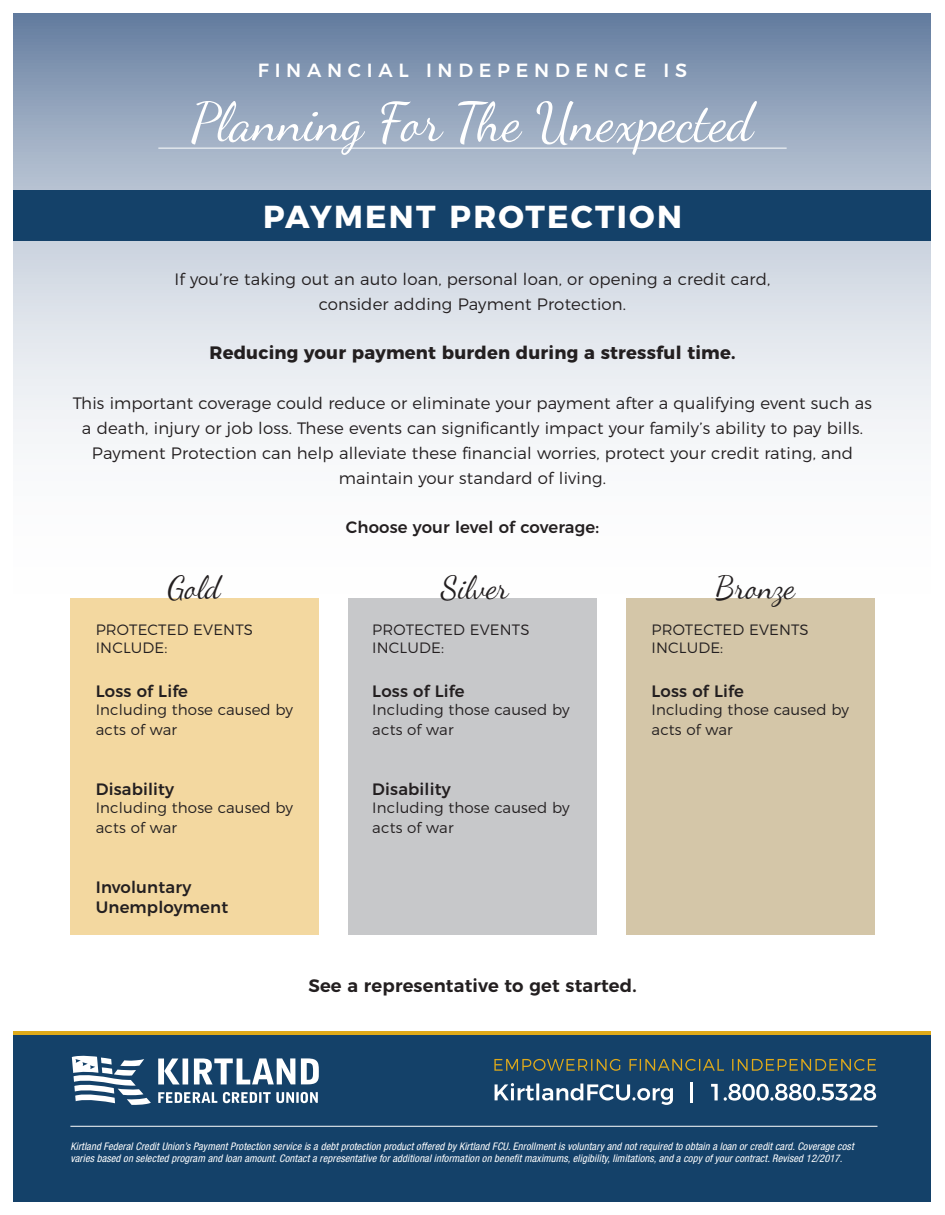
<style>
.page{position:relative;width:945px;height:1215px;background:#fff}
.page>*{position:absolute;margin:0;border:0;box-sizing:border-box;transform-origin:0 0}
.t1{font:54px "Dancing Script OT";color:#fff}
.t2{font:32.1px "Dancing Script OT";color:#231f20}
.t3{font:700 31.8px "Montserrat";letter-spacing:.07em;color:#fff}
.t4{font:500 19.05px "Montserrat";letter-spacing:.3em;color:#fff}
.t5{font:700 18px "Montserrat";letter-spacing:.01em;color:#231f20}
.t6{font:600 18px "Montserrat";letter-spacing:.01em;color:#231f20}
.t7{font:300 16.5px/24.9px "Montserrat";letter-spacing:.01em;color:#231f20;text-align:center}
.t8{font:500 16.5px/19.8px "Montserrat";letter-spacing:.01em;color:#231f20}
.t9{font:300 15px/19.8px "Montserrat";letter-spacing:.01em;color:#231f20}
.t10{font:italic condensed 10.5px/12.6px "Helvetica Neue LT Std";letter-spacing:.01em;color:#fff}
</style>
<div class="page">
<svg style="left:14px;top:14px;width:917px;height:430px;background:#bbc6d5"></svg>
<div style="left:14px;top:1031px;width:918px;height:20px;background:#dfaa1a"></div>
<div style="left:14px;top:1035px;width:918px;height:167px;background:#144169"></div>
<div style="left:70px;top:598px;width:249px;height:337px;background:#f3d8a0"></div>
<hr style="left:158px;top:148px;width:629px;height:1px;background:#fff">
<hr style="left:70px;top:1126px;width:807px;height:1px;background:#fff">
<div style="left:626px;top:598px;width:249px;height:337px;background:#d4c6a8"></div>
<div style="left:348px;top:598px;width:249px;height:337px;background:#c7c8ca"></div>
<div style="left:183px;top:1059px;width:5px;height:25px;background:#fff"></div>
<svg style="left:724px;top:1084px;width:152px;height:17px"></svg>
<svg style="left:495px;top:1083px;width:178px;height:22px"></svg>
<div style="left:14px;top:190px;width:918px;height:51px;background:#144169"></div>
<svg style="left:72px;top:1055px;width:79px;height:50px"></svg>
<svg style="left:158px;top:1059px;width:22px;height:25px"></svg>
<svg style="left:158px;top:1092px;width:59px;height:11px"></svg>
<svg style="left:223px;top:1092px;width:95px;height:11px"></svg>
<svg style="left:194px;top:1058px;width:101px;height:26px"></svg>
<svg style="left:301px;top:1058px;width:18px;height:26px"></svg>
<svg style="left:494px;top:1059px;width:382px;height:12px"></svg>
<svg style="left:711px;top:1084px;width:7px;height:16px"></svg>
<hr style="left:690px;top:1082px;width:3px;height:21px;background:#fff">
<h1 class="t4" style="left:258px;top:55px;width:431px">FINANCIAL INDEPENDENCE IS</h1>
<h1 class="t1" style="left:191px;top:90px;width:565px">Planning Fo The Unexpected</h1>
<p class="t3" style="left:263px;top:191px;width:420px">PAYMENT PROTECTION</p>
<p class="t7" style="left:174px;top:265px;width:598px">If you’re taking out an auto loan, personal loan, or opening a credit card, consider adding Payment Protection.</p>
<p class="t5" style="left:210px;top:338px;width:527px">Reducing your payment burden during a stressful time.</p>
<p class="t7" style="left:73px;top:389px;width:801px">This important coverage could reduce or eliminate your payment after a qualifying event such as a death, injury or job loss. These events can signifcantly impact your family’s ability to pay bills.<br>Payment Protection can help alleviate these fnancial worries, protect your credit rating, and maintain your standard of living.</p>
<p class="t8" style="left:346px;top:516px;width:255px">Choose your level of coverage:</p>
<p class="t2" style="left:168px;top:569px;width:55px">Gold</p>
<p class="t2" style="left:441px;top:569px;width:70px">Silver</p>
<p class="t2" style="left:715px;top:569px;width:82px">Bronze</p>
<p class="t9" style="left:96px;top:619px;width:159px;line-height:18px">PROTECTED EVENTS<br>INCLUDE:</p>
<p class="t9" style="left:372px;top:619px;width:159px;line-height:18px">PROTECTED EVENTS<br>INCLUDE:</p>
<p class="t9" style="left:652px;top:619px;width:159px;line-height:18px">PROTECTED EVENTS<br>INCLUDE:</p>
<p class="t8" style="left:96px;top:680px;width:94px">Loss of Life</p>
<p class="t9" style="left:96px;top:699px;width:199px">Including those caused by acts of war</p>
<p class="t8" style="left:372px;top:680px;width:94px">Loss of Life</p>
<p class="t9" style="left:372px;top:699px;width:199px">Including those caused by acts of war</p>
<p class="t8" style="left:652px;top:680px;width:94px">Loss of Life</p>
<p class="t9" style="left:652px;top:699px;width:199px">Including those caused by acts of war</p>
<p class="t8" style="left:96px;top:778px;width:80px">Disability</p>
<p class="t9" style="left:96px;top:797px;width:199px">Including those caused by acts of war</p>
<p class="t8" style="left:96px;top:876px;width:134px">Involuntary<br>Unemployment</p>
<p class="t8" style="left:372px;top:778px;width:80px">Disability</p>
<p class="t9" style="left:372px;top:797px;width:199px">Including those caused by acts of war</p>
<p class="t6" style="left:308px;top:971px;width:330px">See a representative to get started.</p>
<p class="t10" style="left:70px;top:1140px;width:785px">Kirtland Federal Credit Union’s Payment Protection service is a debt protection product offered by Kirtland FCU. Enrollment is voluntary and not required to obtain a loan or credit card. Coverage cost varies based on selected program and loan amount. Contact a representative for additional information on beneft maximums, eligibility, limitations, and a copy of your contract. Revised 12/2017.</p>
</div>
